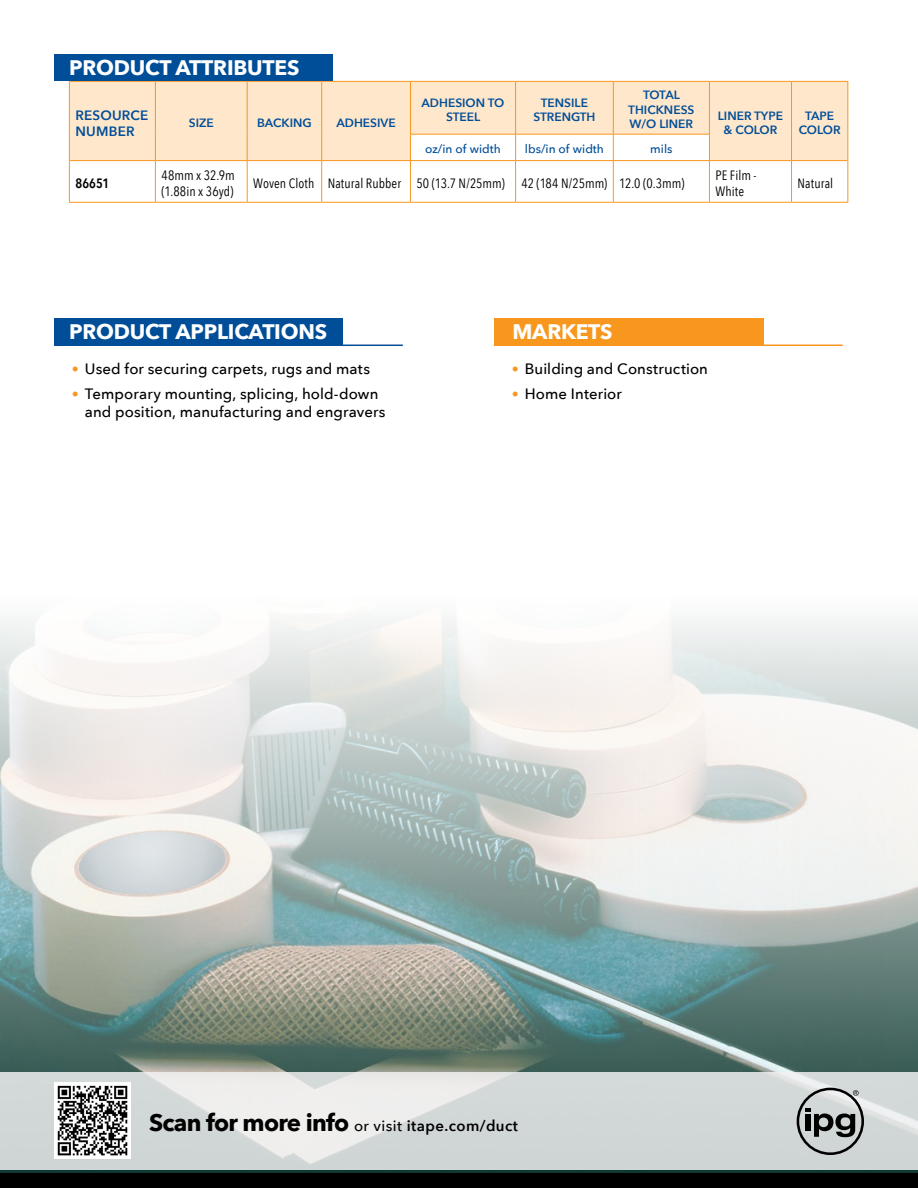
<style>
.page{position:relative;width:918px;height:1188px;background:#fff}
.page>*{position:absolute;margin:0;border:0;box-sizing:border-box;transform-origin:0 0}
.t1{font:700 24px "Avenir Next";letter-spacing:-.03em;color:#000}
.t2{font:700 21px "Avenir Next";letter-spacing:-.01em;color:#fff}
.t3{font:500 15px/18px "Avenir Next";letter-spacing:.005em;color:#000}
.t4{font:13.5px/16.2px "Avenir Next Condensed";letter-spacing:.005em;color:#000}
.t5{font:600 13.5px/16.2px "Avenir Next";letter-spacing:.02em;color:#004e98}
.t6{font:600 13.5px "Avenir Next Condensed";letter-spacing:.015em;color:#000}
.t7{font:600 12px/14.4px "Avenir Next";color:#004e98;text-align:center}
.t8{font:500 12px "Avenir Next";color:#004e98}
.s1{font-family:"DIN Pro";color:#f8971d}
.s2{font-weight:500;font-size:15px}
.s3{font-weight:600;font-size:15px}
</style>
<div class="page">
<img style="left:0;top:619px;width:918px;height:555px">
<div style="left:70px;top:82px;width:777px;height:52px;background:#ffe7cb"></div>
<hr style="left:69px;top:81px;width:86px;height:1px;background:#f8971d">
<hr style="left:69px;top:82px;width:1px;height:52px;background:#f8971d">
<hr style="left:155px;top:81px;width:92px;height:1px;background:#f8971d">
<hr style="left:247px;top:81px;width:75px;height:1px;background:#f8971d">
<hr style="left:322px;top:81px;width:88px;height:1px;background:#f8971d">
<hr style="left:410px;top:81px;width:106px;height:1px;background:#f8971d">
<hr style="left:516px;top:81px;width:97px;height:1px;background:#f8971d">
<hr style="left:613px;top:81px;width:96px;height:1px;background:#f8971d">
<hr style="left:709px;top:81px;width:83px;height:1px;background:#f8971d">
<hr style="left:792px;top:81px;width:56px;height:1px;background:#f8971d">
<hr style="left:847px;top:82px;width:1px;height:52px;background:#f8971d">
<hr style="left:69px;top:202px;width:86px;height:1px;background:#f8971d">
<hr style="left:155px;top:202px;width:92px;height:1px;background:#f8971d">
<hr style="left:247px;top:202px;width:75px;height:1px;background:#f8971d">
<hr style="left:322px;top:202px;width:88px;height:1px;background:#f8971d">
<hr style="left:410px;top:202px;width:106px;height:1px;background:#f8971d">
<hr style="left:516px;top:202px;width:97px;height:1px;background:#f8971d">
<hr style="left:613px;top:202px;width:96px;height:1px;background:#f8971d">
<hr style="left:709px;top:202px;width:83px;height:1px;background:#f8971d">
<hr style="left:792px;top:202px;width:56px;height:1px;background:#f8971d">
<hr style="left:155px;top:82px;width:1px;height:52px;background:#f8971d">
<hr style="left:247px;top:82px;width:1px;height:52px;background:#f8971d">
<hr style="left:321px;top:82px;width:1px;height:52px;background:#f8971d">
<hr style="left:410px;top:82px;width:1px;height:52px;background:#f8971d">
<hr style="left:515px;top:82px;width:1px;height:52px;background:#f8971d">
<hr style="left:613px;top:82px;width:1px;height:52px;background:#f8971d">
<hr style="left:709px;top:82px;width:1px;height:52px;background:#f8971d">
<hr style="left:791px;top:82px;width:1px;height:52px;background:#f8971d">
<svg style="left:69px;top:134px;width:779px;height:68px"></svg>
<hr style="left:70px;top:160px;width:85px;height:1px;background:#f8971d">
<hr style="left:155px;top:160px;width:92px;height:1px;background:#f8971d">
<hr style="left:155px;top:161px;width:1px;height:41px;background:#f8971d">
<hr style="left:247px;top:160px;width:75px;height:1px;background:#f8971d">
<hr style="left:247px;top:161px;width:1px;height:41px;background:#f8971d">
<hr style="left:322px;top:160px;width:88px;height:1px;background:#f8971d">
<hr style="left:321px;top:161px;width:1px;height:41px;background:#f8971d">
<hr style="left:410px;top:160px;width:106px;height:1px;background:#f8971d">
<hr style="left:410px;top:161px;width:1px;height:41px;background:#f8971d">
<hr style="left:516px;top:160px;width:97px;height:1px;background:#f8971d">
<hr style="left:515px;top:161px;width:1px;height:41px;background:#f8971d">
<hr style="left:613px;top:160px;width:96px;height:1px;background:#f8971d">
<hr style="left:613px;top:161px;width:1px;height:41px;background:#f8971d">
<hr style="left:709px;top:160px;width:83px;height:1px;background:#f8971d">
<hr style="left:709px;top:161px;width:1px;height:41px;background:#f8971d">
<hr style="left:792px;top:160px;width:55px;height:1px;background:#f8971d">
<hr style="left:791px;top:161px;width:1px;height:41px;background:#f8971d">
<svg style="left:0;top:1072px;width:918px;height:98px;background:#d7dcdb"></svg>
<div style="left:54px;top:54px;width:279px;height:27px;background:#004e98"></div>
<div style="left:54px;top:318px;width:288px;height:27px;background:#004e98"></div>
<div style="left:494px;top:318px;width:269px;height:27px;background:#f8971d"></div>
<hr style="left:54px;top:345px;width:349px;height:1px;background:#004e98">
<hr style="left:494px;top:345px;width:349px;height:1px;background:#f8971d">
<div style="left:0;top:1174px;width:918px;height:14px;background:#000"></div>
<img style="left:54px;top:1082px;width:77px;height:77px">
<svg style="left:797px;top:1088px;width:67px;height:67px;background:#9b9e9e"></svg>
<h2 class="t2" style="left:69px;top:49px;width:232px">PRODUCT ATTRIBUTES</h2>
<p class="t5" style="left:75px;top:106px;width:75px">RESOURCE<br>NUMBER</p>
<p class="t7" style="left:189px;top:115px;width:26px">SIZE</p>
<p class="t7" style="left:257px;top:115px;width:56px">BACKING</p>
<p class="t7" style="left:336px;top:115px;width:61px">ADHESIVE</p>
<p class="t7" style="left:422px;top:95px;width:85px">ADHESION TO<br>STEEL</p>
<p class="t7" style="left:533px;top:95px;width:64px">TENSILE<br>STRENGTH</p>
<p class="t7" style="left:628px;top:88px;width:68px">TOTAL<br>THICKNESS<br>W/O LINER</p>
<p class="t8" style="left:425px;top:139px;width:77px">oz/in of width</p>
<p class="t8" style="left:525px;top:139px;width:81px">lbs/in of width</p>
<p class="t8" style="left:650px;top:139px;width:24px">mils</p>
<p class="t7" style="left:718px;top:108px;width:67px">LINER TYPE &amp; COLOR</p>
<p class="t7" style="left:799px;top:108px;width:43px">TAPE<br>COLOR</p>
<p class="t6" style="left:75px;top:172px;width:36px">86651</p>
<p class="t4" style="left:161px;top:167px;width:75px">48mm x 32.9m (1.88in x 36yd)</p>
<p class="t4" style="left:253px;top:175px;width:433px">Woven Cloth Natural Rubber 50 (13.7 N/25mm) 42 (184 N/25mm) 12.0 (0.3mm)</p>
<p class="t4" style="left:715px;top:167px;width:43px">PE Film -<br>White</p>
<p class="t4" style="left:798px;top:175px;width:37px">Natural</p>
<h2 class="t2" style="left:69px;top:313px;width:260px">PRODUCT APPLICATIONS</h2>
<h2 class="t2" style="left:512px;top:313px;width:102px">MARKETS</h2>
<p class="t3" style="left:71px;top:360px;width:300px"><span class="s1">•</span> Used for securing carpets, rugs and mats</p>
<p class="t3" style="left:85px;top:384px;width:302px;text-indent:-14px"><span class="s1">•</span> Temporary mounting, splicing, hold-down and position, manufacturing and engravers</p>
<p class="t3" style="left:511px;top:360px;width:198px"><span class="s1">•</span> Building and Construction</p>
<p class="t3" style="left:511px;top:384px;width:112px"><span class="s1">•</span> Home Interior</p>
<h1 class="t1" style="left:149px;top:1102px;width:370px">Scan for more info <span class="s2">or visit</span> <span class="s3">itape.com/duct</span></h1>
</div>
